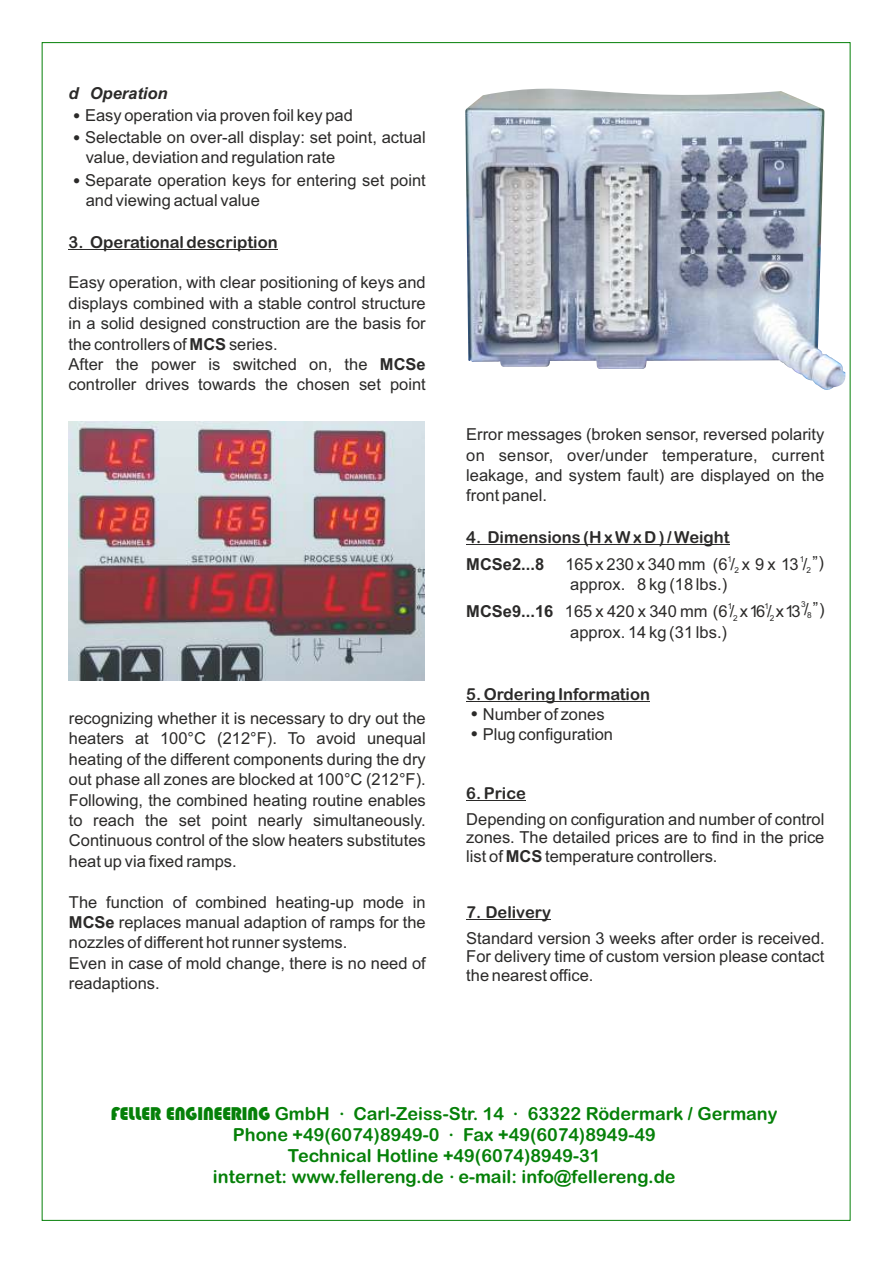
<style>
.page{position:relative;width:893px;height:1263px;background:#fff}
.page>*{position:absolute;margin:0;border:0;box-sizing:border-box;transform-origin:0 0}
.t1{font:18px/20.9px "Arial Rounded MT Bold";color:#058008}
.t2{font:900 18px "Blippo BT";color:#058008}
.t3{font:16.5px/20.4px "Arial";color:#2b2a29}
.t4{font:16.5px "Arial Rounded MT Bold";color:#2b2a29}
.t5{font:italic 700 16.5px "Arial";color:#2b2a29}
.t6{font:700 16.5px "Arial";color:#2b2a29}
.t7{font:8.25px "Arial";color:#2b2a29}
.s1{font-weight:700}
.s2{font-family:"Arial Rounded MT Bold";font-weight:400}
</style>
<div class="page">
<hr style="left:69px;top:249px;width:209px;height:1px;background:#2b2a29">
<hr style="left:466px;top:544px;width:264px;height:1px;background:#2b2a29">
<hr style="left:466px;top:701px;width:184px;height:1px;background:#2b2a29">
<hr style="left:466px;top:800px;width:60px;height:1px;background:#2b2a29">
<hr style="left:466px;top:919px;width:85px;height:1px;background:#2b2a29">
<img style="left:69px;top:422px;width:356px;height:259px">
<img style="left:465px;top:88px;width:381px;height:302px">
<p class="t5" style="left:69px;top:87px;width:101px">d Operation</p>
<p class="t3" style="left:85px;top:106px;width:342px;line-height:22px">Easy operation via proven foil key pad<br>Selectable on over-all display: set point, actual</p>
<p class="t3" style="left:85px;top:148px;width:342px;line-height:22px">value, deviation and regulation rate<br>Separate operation keys for entering set point</p>
<p class="t3" style="left:86px;top:191px;width:176px">and viewing actual value</p>
<p class="t4" style="left:69px;top:235px;width:211px">3. Operational description</p>
<p class="t3" style="left:69px;top:274px;width:359px">Easy operation, with clear positioning of keys and displays combined with a stable control structure in a solid designed construction are the basis for the controllers of <span class="s1">MCS</span> series.<br>After the power is switched on, the <span class="s1">MCSe </span>controller drives towards the chosen set point</p>
<p class="t3" style="left:69px;top:709px;width:358px;text-align:justify">recognizing whether it is necessary to dry out the heaters at 100°C (212°F). To avoid unequal heating of the different components during the dry out phase all zones are blocked at 100°C (212°F).<br>Following, the combined heating routine enables to reach the set point nearly simultaneously.<br>Continuous control of the slow heaters substitutes heat up via fixed ramps.</p>
<p class="t3" style="left:69px;top:893px;width:358px">The function of combined heating-up mode in <span class="s1">MCSe</span> replaces manual adaption of ramps for the nozzles of different hot runner systems.<br>Even in case of mold change, there is no need of readaptions.</p>
<p class="t3" style="left:466px;top:426px;width:360px;text-align:justify">Error messages (broken sensor, reversed polarity on sensor, over/under temperature, current leakage, and system fault) are displayed on the front panel.</p>
<p class="t4" style="left:466px;top:531px;width:265px">4. Dimensions (H x W x D ) / Weight</p>
<p class="t7" style="left:727px;top:556px;width:6px">1</p>
<p class="t7" style="left:800px;top:556px;width:6px">1</p>
<p class="t6" style="left:466px;top:558px;width:79px">MCSe2...8</p>
<p class="t3" style="left:565px;top:555px;width:243px">165 x 230 x 340 mm (6 / x 9 x 13 /</p>
<p class="t7" style="left:734px;top:567px;width:6px">2</p>
<p class="t3" style="left:807px;top:554px;width:19px"><sub>2</sub>”)</p>
<p class="t3" style="left:570px;top:576px;width:158px">approx. 8 kg (18 lbs.)</p>
<p class="t7" style="left:801px;top:601px;width:6px">3</p>
<p class="t3" style="left:804px;top:600px;width:22px">/”)</p>
<p class="t7" style="left:728px;top:603px;width:6px">1</p>
<p class="t7" style="left:764px;top:603px;width:6px">1</p>
<p class="t3" style="left:466px;top:603px;width:336px"><span class="s1">MCSe9...16</span> 165 x 420 x 340 mm (6 /<sub>2</sub> x16/<sub>2</sub> x13</p>
<p class="t7" style="left:807px;top:612px;width:6px">8</p>
<p class="t3" style="left:570px;top:623px;width:158px">approx. 14 kg (31 lbs.)</p>
<p class="t4" style="left:466px;top:687px;width:185px">5. Ordering Information</p>
<p class="t3" style="left:483px;top:705px;width:132px;line-height:20px">Number of zones<br>Plug configuration</p>
<p class="t4" style="left:466px;top:787px;width:61px">6. Price</p>
<p class="t3" style="left:466px;top:811px;width:360px;line-height:18.5px;text-align:justify">Depending on configuration and number of control zones. The detailed prices are to find in the price list of <span class="s1">MCS</span> temperature controllers.</p>
<p class="t4" style="left:466px;top:906px;width:86px">7. Delivery</p>
<p class="t3" style="left:466px;top:930px;width:360px;line-height:18.5px;text-align:justify">Standard version 3 weeks after order is received.<br>For delivery time of custom version please contact the nearest office.</p>
<p class="t2" style="left:111px;top:1106px;width:220px">FELLER ENGINEERING <span class="s2">GmbH</span></p>
<p class="t1" style="left:353px;top:1105px;width:152px">Carl-Zeiss-Str. 14</p>
<p class="t1" style="left:528px;top:1105px;width:251px">63322 Rödermark / Germany</p>
<p class="t1" style="left:233px;top:1126px;width:208px">Phone +49(6074)8949-0</p>
<p class="t1" style="left:449px;top:1121px;width:7px">.</p>
<p class="t1" style="left:339px;top:1099px;width:7px">.</p>
<p class="t1" style="left:513px;top:1099px;width:7px">.</p>
<p class="t1" style="left:288px;top:1126px;width:369px;text-indent:175px">Fax +49(6074)8949-49<br>Technical Hotline +49(6074)8949-31</p>
<p class="t1" style="left:449px;top:1163px;width:7px">.</p>
<p class="t1" style="left:213px;top:1168px;width:464px">internet: www.fellereng.de e-mail: info@fellereng.de</p>
</div>
